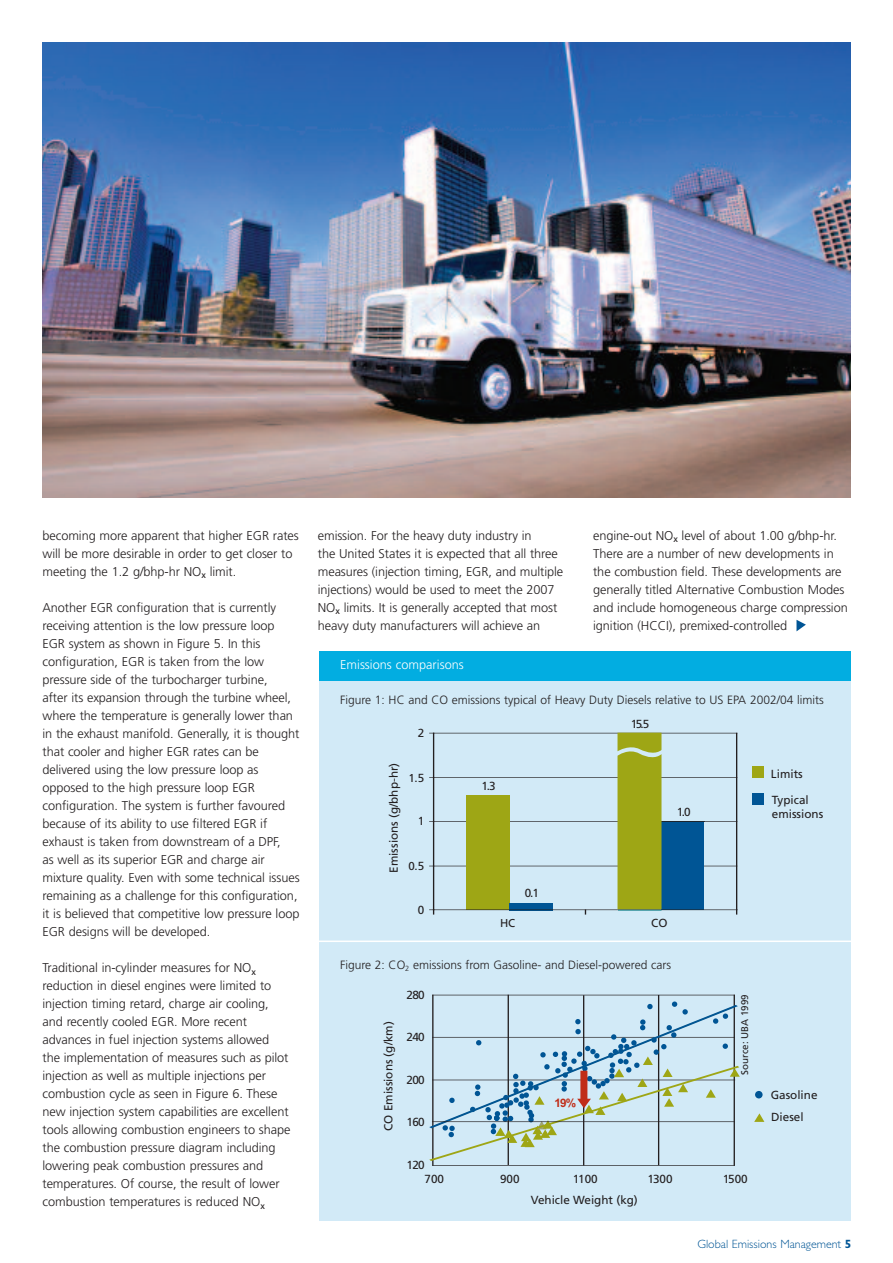
<style>
.page{position:relative;width:893px;height:1263px;background:#fff}
.page>*{position:absolute;margin:0;border:0;box-sizing:border-box;transform-origin:0 0}
.t1{font:300 12.75px/18px "Frutiger";letter-spacing:-.005em;color:#231f20}
.t2{font:300 12.75px "Frutiger";color:#fff}
.t3{font:300 12px "Frutiger";color:#231f20}
.t4{font:300 12px "Gill Sans";color:#005595}
.t5{font:11.7px/14.1px "Frutiger";color:#231f20}
.t6{font:700 11.7px "Arial";color:#c02d19}
.t7{font:11.4px "Frutiger";color:#231f20}
.t8{font:9.75px "Frutiger";color:#231f20}
.s1{font-size:11.7px}
.s2{font-weight:700}
</style>
<div class="page">
<div style="left:319px;top:669px;width:531px;height:551px;background:#d2eaf7"></div>
<img style="left:43px;top:43px;width:807px;height:454px">
<hr style="left:434px;top:866px;width:303px;height:1px;background:#231f20">
<hr style="left:434px;top:821px;width:303px;height:1px;background:#231f20">
<hr style="left:434px;top:777px;width:303px;height:1px;background:#231f20">
<hr style="left:434px;top:733px;width:303px;height:1px;background:#231f20">
<div style="left:466px;top:796px;width:44px;height:114px;background:#9ea615"></div>
<div style="left:510px;top:903px;width:43px;height:7px;background:#005595"></div>
<div style="left:661px;top:822px;width:43px;height:88px;background:#005595"></div>
<hr style="left:736px;top:733px;width:1px;height:177px;background:#231f20">
<hr style="left:433px;top:733px;width:1px;height:177px;background:#231f20">
<hr style="left:434px;top:909px;width:303px;height:1px;background:#231f20">
<svg style="left:430px;top:909px;width:4px;height:5px"></svg>
<div style="left:752px;top:766px;width:12px;height:11px;background:#9ea615"></div>
<div style="left:752px;top:793px;width:12px;height:11px;background:#005595"></div>
<div style="left:617px;top:733px;width:44px;height:176px;background:#9ea615"></div>
<hr style="left:432px;top:995px;width:1px;height:170px;background:#231f20">
<hr style="left:433px;top:1165px;width:301px;height:1px;background:#231f20">
<hr style="left:734px;top:995px;width:1px;height:170px;background:#231f20">
<hr style="left:433px;top:995px;width:301px;height:1px;background:#231f20">
<hr style="left:658px;top:995px;width:1px;height:170px;background:#231f20">
<hr style="left:583px;top:995px;width:1px;height:170px;background:#231f20">
<hr style="left:508px;top:995px;width:1px;height:169px;background:#231f20">
<svg style="left:754px;top:1113px;width:10px;height:9px"></svg>
<svg style="left:429px;top:1001px;width:311px;height:161px"></svg>
<div style="left:755px;top:1091px;width:8px;height:7px;background:#005595;border-radius:50%"></div>
<hr style="left:433px;top:1121px;width:301px;height:1px;background:#231f20">
<div style="left:319px;top:651px;width:531px;height:29px;background:#02ade1"></div>
<hr style="left:300px;top:940px;width:572px;height:2px;background:#fff">
<svg style="left:796px;top:620px;width:10px;height:11px"></svg>
<p class="t1" style="left:43px;top:528px;width:258px">becoming more apparent that higher EGR rates will be more desirable in order to get closer to meeting the 1.2 g/bhp-hr NO<sub>x</sub> limit.</p>
<p class="t1" style="left:43px;top:600px;width:259px">Another EGR configuration that is currently receiving attention is the low pressure loop EGR system as shown in Figure 5. In this configuration, EGR is taken from the low pressure side of the turbocharger turbine,<br>after its expansion through the turbine wheel, where the temperature is generally lower than in the exhaust manifold. Generally, it is thought that cooler and higher EGR rates can be delivered using the low pressure loop as opposed to the high pressure loop EGR configuration. The system is further favoured because of its ability to use filtered EGR if exhaust is taken from downstream of a DPF,<br>as well as its superior EGR and charge air mixture quality. Even with some technical issues remaining as a challenge for this configuration, it is believed that competitive low pressure loop EGR designs will be developed.</p>
<p class="t1" style="left:43px;top:960px;width:249px">Traditional in-cylinder measures for NO<sub>x </sub>reduction in diesel engines were limited to injection timing retard, charge air cooling, and recently cooled EGR. More recent advances in fuel injection systems allowed<br>the implementation of measures such as pilot injection as well as multiple injections per combustion cycle as seen in Figure 6. These new injection system capabilities are excellent tools allowing combustion engineers to shape the combustion pressure diagram including lowering peak combustion pressures and temperatures. Of course, the result of lower combustion temperatures is reduced NO<sub>x</sub></p>
<p class="t1" style="left:318px;top:528px;width:247px">emission. For the heavy duty industry in<br>the United States it is expected that all three measures (injection timing, EGR, and multiple injections) would be used to meet the 2007<br>NO<sub>x</sub> limits. It is generally accepted that most heavy duty manufacturers will achieve an</p>
<p class="t1" style="left:593px;top:528px;width:256px">engine-out NO<sub>x</sub> level of about 1.00 g/bhp-hr.<br>There are a number of new developments in the combustion field. These developments are generally titled Alternative Combustion Modes and include homogeneous charge compression ignition (HCCI), premixed-controlled</p>
<p class="t2" style="left:340px;top:659px;width:125px">Emissions comparisons</p>
<p class="t3" style="left:340px;top:695px;width:485px">Figure 1: HC and CO emissions typical of Heavy Duty Diesels relative to US EPA 2002/04 limits</p>
<p class="t5" style="left:418px;top:727px;width:8px">2</p>
<p class="t5" style="left:631px;top:718px;width:20px">15.5</p>
<p class="t5" style="left:387px;top:873px;width:111px;rotate:-90deg">Emissions (g/bhp hr)</p>
<p class="t5" style="left:771px;top:767px;width:33px">Limits</p>
<p class="t7" style="left:409px;top:773px;width:17px">1.<span class="s1">5</span></p>
<p class="t5" style="left:482px;top:779px;width:15px">1.3</p>
<p class="t5" style="left:772px;top:794px;width:53px">Typical emissions</p>
<p class="t5" style="left:677px;top:806px;width:15px">1.0</p>
<p class="t7" style="left:409px;top:861px;width:17px">0.<span class="s1">5</span></p>
<p class="t5" style="left:418px;top:903px;width:8px">0</p>
<p class="t5" style="left:525px;top:887px;width:16px">0.1</p>
<p class="t7" style="left:500px;top:918px;width:17px">HC</p>
<p class="t5" style="left:651px;top:916px;width:18px">CO</p>
<p class="t3" style="left:340px;top:959px;width:332px">Figure 2: CO<sub>2</sub> emissions from Gasoline- and Diesel-powered cars</p>
<p class="t5" style="left:382px;top:1131px;width:111px;rotate:-90deg">CO Emissions (g/km)</p>
<p class="t5" style="left:407px;top:989px;width:19px">280</p>
<p class="t5" style="left:407px;top:1031px;width:19px">240</p>
<p class="t5" style="left:407px;top:1074px;width:19px">200</p>
<p class="t5" style="left:407px;top:1116px;width:19px">160</p>
<p class="t5" style="left:407px;top:1159px;width:19px">120</p>
<p class="t6" style="left:554px;top:1096px;width:23px">19%</p>
<p class="t8" style="left:741px;top:1074px;width:82px;rotate:-90deg">Source: UBA 1999</p>
<p class="t5" style="left:425px;top:1172px;width:21px">700</p>
<p class="t5" style="left:500px;top:1172px;width:21px">900</p>
<p class="t5" style="left:573px;top:1172px;width:27px">1100</p>
<p class="t5" style="left:647px;top:1172px;width:27px">1300</p>
<p class="t5" style="left:723px;top:1172px;width:27px">1500</p>
<p class="t5" style="left:531px;top:1194px;width:109px">Vehicle Weight (kg)</p>
<p class="t5" style="left:771px;top:1084px;width:48px;line-height:22.5px">Gasoline<br>Diesel</p>
<p class="t4" style="left:697px;top:1239px;width:156px">Global Emissions Management <span class="s2">5</span></p>
</div>
